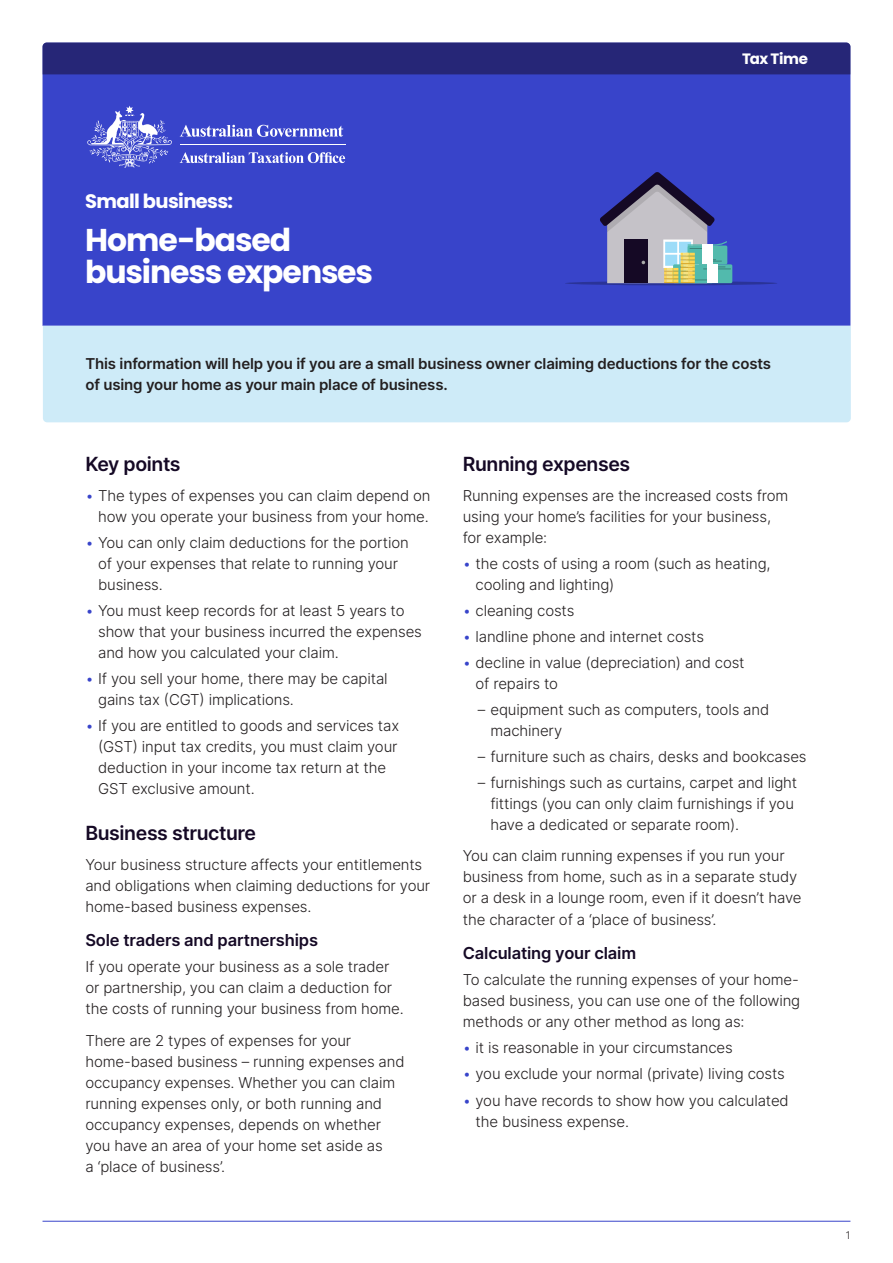
<style>
.page{position:relative;width:893px;height:1263px;background:#fff}
.page>*{position:absolute;margin:0;border:0;box-sizing:border-box;transform-origin:0 0}
.h2_expenses{font:700 31.5px/31.5px "Poppins";letter-spacing:-.035em;color:#fff}
.t1{font:600 19.5px "Inter";letter-spacing:-.02em;color:#150925}
.h2_expenses-2{font:700 19.5px "Poppins";letter-spacing:-.035em;color:#fff}
.t2{font:600 16.5px "Inter";letter-spacing:-.01em;color:#150925}
.t3{font:300 15px/21px "Inter";letter-spacing:-.01em;color:#231f20}
.t4{font:600 15px/21px "Inter";letter-spacing:-.01em;color:#231f20}
.h1_factsheet_header{font:700 15px "Poppins";letter-spacing:-.025em;color:#fff}
.t5{font:300 10.5px "Inter";color:#231f20}
.s1{color:#3844ca}
</style>
<div class="page">
<hr style="left:43px;top:1221px;width:807px;height:1px;background:#3844ca">
<div style="left:43px;top:74px;width:807px;height:252px;background:#3844ca"></div>
<svg style="left:180px;top:125px;width:163px;height:12px"></svg>
<svg style="left:87px;top:106px;width:85px;height:62px;background:#656fd6"></svg>
<hr style="left:180px;top:144px;width:165px;height:1px;background:#fff">
<svg style="left:180px;top:152px;width:165px;height:11px"></svg>
<div style="left:43px;top:43px;width:807px;height:31px;background:#262677"></div>
<div style="left:43px;top:326px;width:808px;height:96px;background:#ceebf8"></div>
<svg style="left:565px;top:281px;width:212px;height:4px"></svg>
<div style="left:692px;top:264px;width:40px;height:19px;background:#52baad;border-radius:2px"></div>
<svg style="left:600px;top:172px;width:130px;height:111px;background:#767ea8"></svg>
<h1 class="h1_factsheet_header" style="left:742px;top:50px;width:67px">Tax Time</h1>
<h2 class="h2_expenses-2" style="left:85px;top:190px;width:149px">Small business:</h2>
<h2 class="h2_expenses" style="left:85px;top:225px;width:289px">Home‑based business expenses</h2>
<p class="t4" style="left:85px;top:353px;width:687px">This information will help you if you are a small business owner claiming deductions for the costs of using your home as your main place of business.</p>
<h3 class="t1" style="left:85px;top:449px;width:97px">Key points</h3>
<p class="t3" style="left:85px;top:484px;width:347px;text-align:right"><span class="s1">•</span> The types of expenses you can claim depend on how you operate your business from your home.</p>
<p class="t3" style="left:98px;top:531px;width:312px;text-indent:-13px"><span class="s1">•</span> You can only claim deductions for the portion of your expenses that relate to running your business.</p>
<p class="t3" style="left:98px;top:600px;width:325px;text-indent:-13px"><span class="s1">•</span> You must keep records for at least 5 years to show that your business incurred the expenses and how you calculated your claim.</p>
<p class="t3" style="left:98px;top:668px;width:291px;text-indent:-13px"><span class="s1">•</span> If you sell your home, there may be capital gains tax (CGT) implications.</p>
<p class="t3" style="left:98px;top:715px;width:303px;text-indent:-13px"><span class="s1">•</span> If you are entitled to goods and services tax (GST) input tax credits, you must claim your deduction in your income tax return at the GST exclusive amount.</p>
<h3 class="t1" style="left:85px;top:818px;width:172px">Business structure</h3>
<p class="t3" style="left:85px;top:853px;width:346px">Your business structure affects your entitlements and obligations when claiming deductions for your home-based business expenses.</p>
<h4 class="t2" style="left:85px;top:928px;width:234px">Sole traders and partnerships</h4>
<p class="t3" style="left:85px;top:956px;width:320px">If you operate your business as a sole trader or partnership, you can claim a deduction for the costs of running your business from home.</p>
<p class="t3" style="left:85px;top:1029px;width:321px">There are 2 types of expenses for your home‑based business – running expenses and occupancy expenses. Whether you can claim running expenses only, or both running and occupancy expenses, depends on whether you have an area of your home set aside as<br>a ‘place of business’.</p>
<h3 class="t1" style="left:463px;top:449px;width:169px">Running expenses</h3>
<p class="t3" style="left:463px;top:484px;width:327px">Running expenses are the increased costs from using your home’s facilities for your business, for example:</p>
<p class="t3" style="left:476px;top:552px;width:297px;text-indent:-13px"><span class="s1">•</span> the costs of using a room (such as heating, cooling and lighting)</p>
<p class="t3" style="left:463px;top:600px;width:113px"><span class="s1">•</span> cleaning costs</p>
<p class="t3" style="left:463px;top:626px;width:243px"><span class="s1">•</span> landline phone and internet costs</p>
<p class="t3" style="left:476px;top:652px;width:271px;text-indent:-13px"><span class="s1">•</span> decline in value (depreciation) and cost of repairs to</p>
<p class="t3" style="left:490px;top:699px;width:280px;text-indent:-13px">– equipment such as computers, tools and machinery</p>
<p class="t3" style="left:478px;top:746px;width:330px">– furniture such as chairs, desks and bookcases</p>
<p class="t3" style="left:490px;top:772px;width:308px;text-indent:-13px">– furnishings such as curtains, carpet and light fittings (you can only claim furnishings if you have a dedicated or separate room).</p>
<p class="t3" style="left:463px;top:845px;width:340px">You can claim running expenses if you run your business from home, such as in a separate study or a desk in a lounge room, even if it doesn’t have the character of a ‘place of business’.</p>
<h4 class="t2" style="left:463px;top:941px;width:175px">Calculating your claim</h4>
<p class="t3" style="left:463px;top:969px;width:339px;text-align:justify">To calculate the running expenses of your home&shy;based business, you can use one of the following methods or any other method as long as:</p>
<p class="t3" style="left:463px;top:1037px;width:271px"><span class="s1">•</span> it is reasonable in your circumstances</p>
<p class="t3" style="left:463px;top:1063px;width:324px"><span class="s1">•</span> you exclude your normal (private) living costs</p>
<p class="t3" style="left:476px;top:1089px;width:315px;text-indent:-13px"><span class="s1">•</span> you have records to show how you calculated the business expense.</p>
<p class="t5" style="left:846px;top:1228px;width:6px">1</p>
</div>
